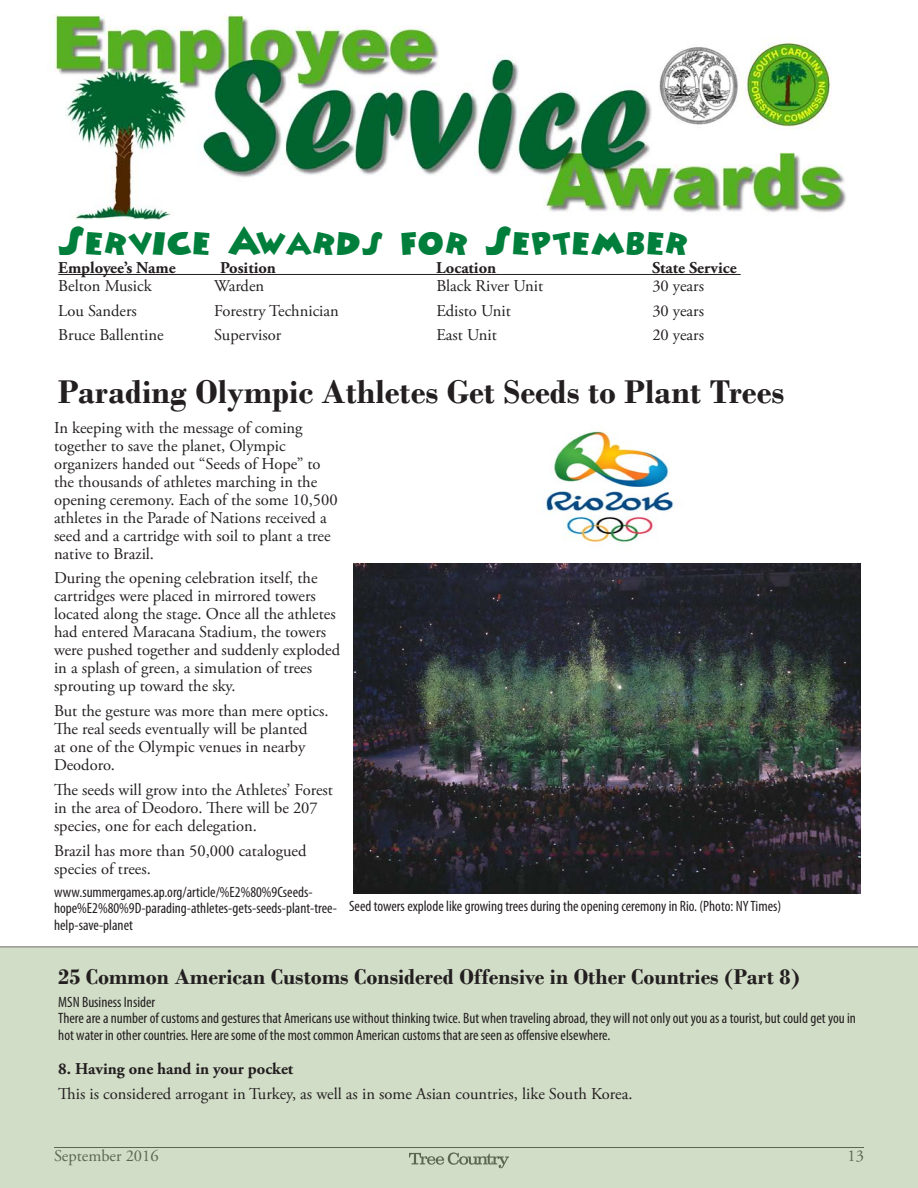
<style>
.page{position:relative;width:918px;height:1188px;background:#fff}
.page>*{position:absolute;margin:0;border:0;box-sizing:border-box;transform-origin:0 0}
.Country_green{font:36px "Minnie";color:#007e3b}
.t1{font:700 34.5px "Bodoni";color:#231f20}
.t2{font:700 22.5px "Bodoni";color:#231f20}
.body{font:16.5px/18px "Adobe Garamond Pro";color:#231f20}
.Country_green-2{font:700 16.5px "Adobe Garamond Pro";color:#231f20}
.body-2{font:700 16.5px "Adobe Garamond Pro";color:#231f20}
.t3{font:condensed 15px/16.5px "Myriad Pro";color:#231f20}
</style>
<div class="page">
<div style="left:0;top:946px;width:918px;height:242px;background:#d1ddc7"></div>
<img style="left:54px;top:14px;width:792px;height:205px">
<hr style="left:58px;top:274px;width:683px;height:1px;background:#231f20">
<img style="left:544px;top:431px;width:131px;height:112px">
<img style="left:353px;top:564px;width:508px;height:329px">
<p class="Country_green" style="left:58px;top:226px;width:632px">Service Awards for September</p>
<p class="Country_green-2" style="left:58px;top:258px;width:119px">Employee’s Name</p>
<p class="Country_green-2" style="left:220px;top:258px;width:57px">Position</p>
<p class="Country_green-2" style="left:436px;top:258px;width:61px">Location</p>
<p class="Country_green-2" style="left:652px;top:258px;width:86px">State Service</p>
<p class="body" style="left:58px;top:277px;width:95px">Belton Musick</p>
<p class="body" style="left:214px;top:277px;width:51px">Warden</p>
<p class="body" style="left:436px;top:277px;width:108px">Black River Unit</p>
<p class="body" style="left:652px;top:277px;width:53px">30 years</p>
<p class="body" style="left:58px;top:302px;width:80px">Lou Sanders</p>
<p class="body" style="left:214px;top:302px;width:126px">Forestry Technician</p>
<p class="body" style="left:436px;top:302px;width:76px">Edisto Unit</p>
<p class="body" style="left:652px;top:302px;width:53px">30 years</p>
<p class="body" style="left:58px;top:327px;width:107px">Bruce Ballentine</p>
<p class="body" style="left:214px;top:327px;width:68px">Supervisor</p>
<p class="body" style="left:436px;top:327px;width:62px">East Unit</p>
<p class="body" style="left:652px;top:327px;width:53px">20 years</p>
<p class="t1" style="left:58px;top:371px;width:728px">Parading Olympic Athletes Get Seeds to Plant Trees</p>
<p class="body" style="left:54px;top:419px;width:285px">In keeping with the message of coming together to save the planet, Olympic organizers handed out “Seeds of Hope” to the thousands of athletes marching in the opening ceremony. Each of the some 10,500 athletes in the Parade of Nations received a seed and a cartridge with soil to plant a tree native to Brazil.</p>
<p class="body" style="left:54px;top:570px;width:288px">During the opening celebration itself, the cartridges were placed in mirrored towers located along the stage. Once all the athletes had entered Maracana Stadium, the towers were pushed together and suddenly exploded in a splash of green, a simulation of trees sprouting up toward the sky.</p>
<p class="body" style="left:54px;top:702px;width:276px">But the gesture was more than mere optics.<br>The real seeds eventually will be planted<br>at one of the Olympic venues in nearby<br>Deodoro.</p>
<p class="body" style="left:54px;top:781px;width:280px">The seeds will grow into the Athletes’ Forest in the area of Deodoro. There will be 207 species, one for each delegation.</p>
<p class="body" style="left:54px;top:842px;width:254px">Brazil has more than 50,000 catalogued species of trees.</p>
<p class="t3" style="left:54px;top:883px;width:285px">www.summergames.ap.org/article/%E2%80%9Cseeds&shy;hope%E2%80%9D-parading-athletes-gets-seeds-plant-tree&shy;help-save-planet</p>
<p class="t3" style="left:349px;top:898px;width:434px">Seed towers explode like growing trees during the opening ceremony in Rio. (Photo: NY Times)</p>
<p class="t2" style="left:58px;top:963px;width:743px">25 Common American Customs Considered Offensive in Other Countries (Part 8)</p>
<p class="t3" style="left:58px;top:993px;width:98px">MSN Business Insider</p>
<p class="t3" style="left:58px;top:1010px;width:799px">There are a number of customs and gestures that Americans use without thinking twice. But when traveling abroad, they will not only out you as a tourist, but could get you in hot water in other countries. Here are some of the most common American customs that are seen as offensive elsewhere.</p>
<p class="body-2" style="left:58px;top:1060px;width:236px">8. Having one hand in your pocket</p>
<p class="body" style="left:58px;top:1085px;width:576px">This is considered arrogant in Turkey, as well as in some Asian countries, like South Korea.</p>
<p class="body" style="left:54px;top:1148px;width:106px">September 2016</p>
<p class="body" style="left:848px;top:1148px;width:18px">13</p>
</div>
